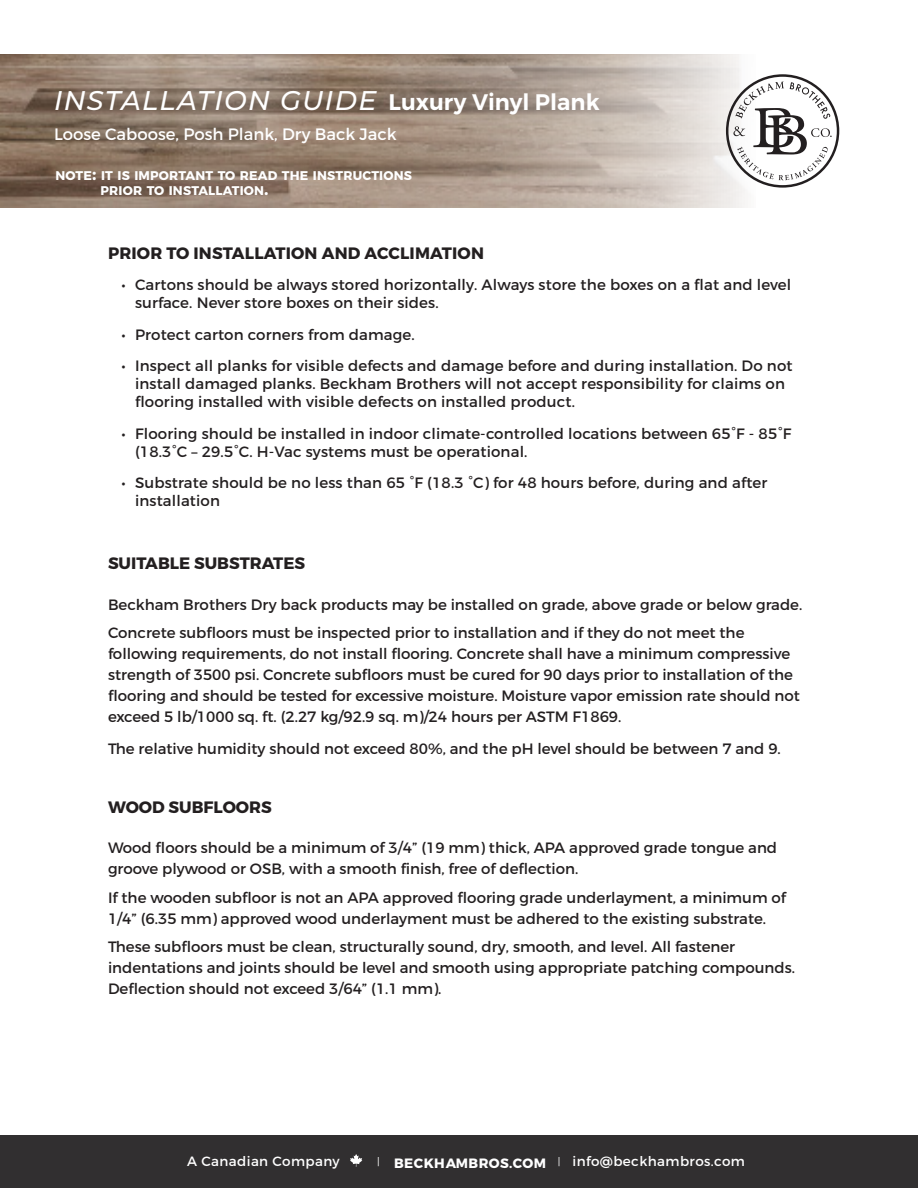
<style>
.page{position:relative;width:918px;height:1188px;background:#fff}
.page>*{position:absolute;margin:0;border:0;box-sizing:border-box;transform-origin:0 0}
.t1{font:italic 500 27px "Montserrat";letter-spacing:.05em;color:#fff}
.t2{font:700 16.5px "Montserrat";color:#231f20}
.t3{font:16.5px "Montserrat";color:#fff}
.t4{font:15px/21px "Montserrat";color:#231f20}
.t5{font:13.5px "Montserrat";letter-spacing:.03em;color:#fff}
.t6{font:700 12.6px/15px "Montserrat";letter-spacing:.015em;color:#fff}
.s1{font-weight:600;font-style:normal;font-size:22.5px}
.s2{font-size:18px}
.s3{font-family:"Avenir";font-size:12px}
.s4{font-weight:700}
</style>
<div class="page">
<div style="left:0;top:1135px;width:918px;height:53px;background:#312f30"></div>
<svg style="left:350px;top:1154px;width:12px;height:13px"></svg>
<img style="left:0;top:54px;width:745px;height:154px">
<svg style="left:726px;top:74px;width:113px;height:114px"></svg>
<p class="t1" style="left:54px;top:81px;width:547px">INSTALLATION GUIDE <span class="s1">Luxury Vinyl Plank</span></p>
<p class="t3" style="left:54px;top:124px;width:344px">Loose Caboose, Posh Plank, Dry Back Jack</p>
<p class="t6" style="left:100px;top:168px;width:313px;text-indent:-45px">NOTE<span class="s2">:</span> IT IS IMPORTANT TO READ THE INSTRUCTIONS<br>PRIOR TO INSTALLATION<span class="s2">.</span></p>
<p class="t2" style="left:108px;top:242px;width:377px">PRIOR TO INSTALLATION AND ACCLIMATION</p>
<p class="t4" style="left:135px;top:276px;width:658px;line-height:18px;text-indent:-14px">• Cartons should be always stored horizontally. Always store the boxes on a flat and level surface. Never store boxes on their sides.</p>
<p class="t4" style="left:122px;top:324px;width:295px">• Protect carton corners from damage.</p>
<p class="t4" style="left:135px;top:357px;width:659px;line-height:18px;text-indent:-14px">• Inspect all planks for visible defects and damage before and during installation. Do not install damaged planks. Beckham Brothers will not accept responsibility for claims on flooring installed with visible defects on installed product.</p>
<p class="t4" style="left:135px;top:424px;width:658px;line-height:18px;text-indent:-14px">• Flooring should be installed in indoor climate-controlled locations between 65°F - 85°F (18.3°C – 29.5°C. H-Vac systems must be operational.</p>
<p class="t4" style="left:135px;top:474px;width:634px;line-height:18px;text-indent:-14px">• Substrate should be no less than 65 °F (18.3 °C) for 48 hours before, during and after installation</p>
<p class="t2" style="left:108px;top:553px;width:199px">SUITABLE SUBSTRATES</p>
<p class="t4" style="left:108px;top:594px;width:696px">Beckham Brothers Dry back products may be installed on grade, above grade or below grade.</p>
<p class="t4" style="left:108px;top:622px;width:693px">Concrete subfloors must be inspected prior to installation and if they do not meet the following requirements, do not install flooring. Concrete shall have a minimum compressive strength of 3500 psi. Concrete subfloors must be cured for 90 days prior to installation of the flooring and should be tested for excessive moisture. Moisture vapor emission rate should not exceed 5 lb/1000 sq. ft. (2.27 kg/92.9 sq. m)/24 hours per ASTM F1869.</p>
<p class="t4" style="left:108px;top:738px;width:674px">The relative humidity should not exceed 80%, and the pH level should be between 7 and 9.</p>
<p class="t2" style="left:108px;top:797px;width:165px">WOOD SUBFLOORS</p>
<p class="t4" style="left:108px;top:838px;width:671px">Wood floors should be a minimum of 3/4” (19 mm) thick, APA approved grade tongue and groove plywood or OSB, with a smooth finish, free of deflection.</p>
<p class="t4" style="left:108px;top:887px;width:680px">If the wooden subfloor is not an APA approved flooring grade underlayment, a minimum of<br>1/4” (6.35 mm) approved wood underlayment must be adhered to the existing substrate.</p>
<p class="t4" style="left:108px;top:937px;width:689px">These subfloors must be clean, structurally sound, dry, smooth, and level. All fastener indentations and joints should be level and smooth using appropriate patching compounds.<br>Deflection should not exceed 3/64” (1.1 mm).</p>
<p class="t5" style="left:187px;top:1153px;width:154px">A Canadian Company</p>
<p class="t5" style="left:377px;top:1153px;width:369px"><span class="s3">|</span> <span class="s4">BECKHAMBROS.COM</span> <span class="s3">|</span> info@beckhambros.com</p>
</div>
